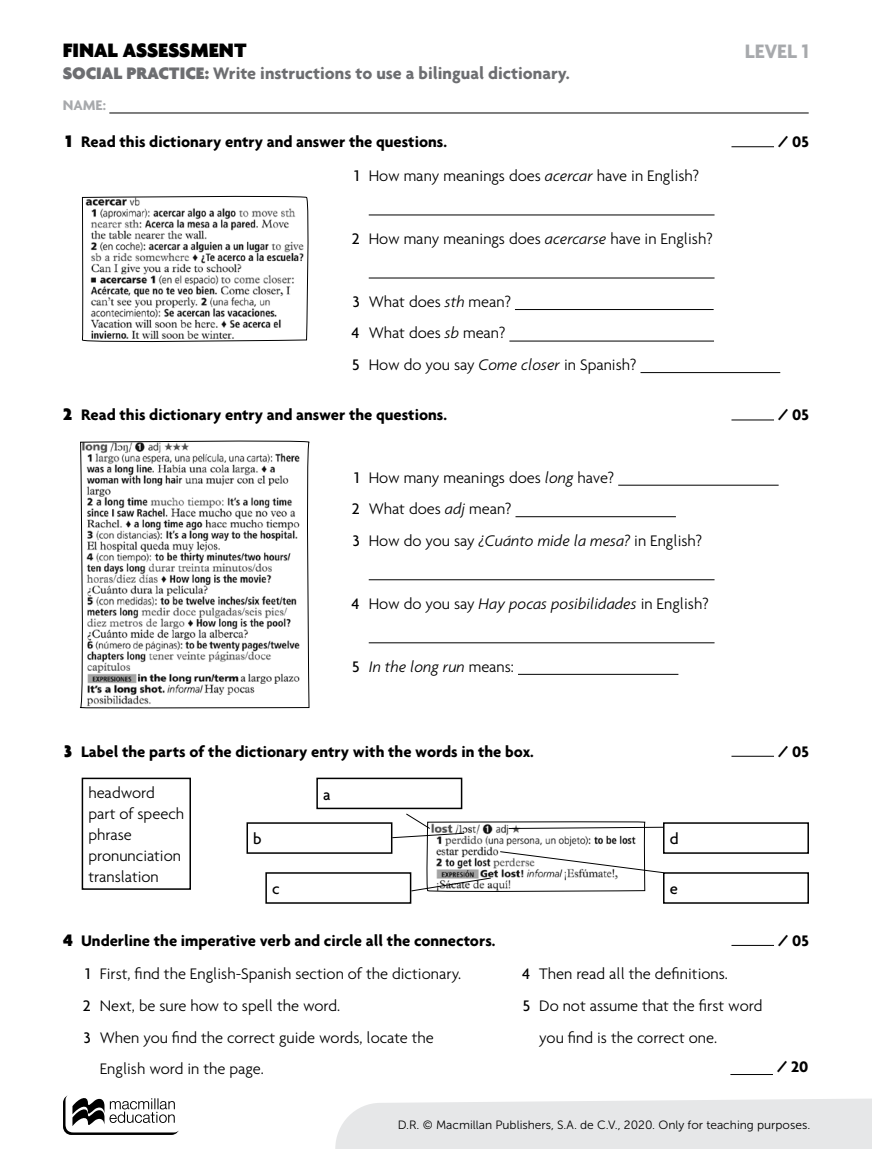
<style>
.page{position:relative;width:872px;height:1149px;background:#fff}
.page>*{position:absolute;margin:0;border:0;box-sizing:border-box;transform-origin:0 0}
.t1{font:900 21px "Agenda";color:#000}
.t2{font:700 21px "Agenda";color:#a7a9ac}
.t3{font:700 18px "Agenda";color:#6d6e71}
.t4{font:300 16.5px/31.5px "Agenda";color:#000}
.t5{font:700 16.5px "Agenda";color:#000}
.t6{font:italic 300 16.5px "Agenda";color:#000}
.t7{font:500 16.5px "Agenda";color:#000}
.t8{font:700 15px "Agenda";color:#a7a9ac}
.t9{font:12px "Museo Sans 300";color:#000}
.s1{font-weight:900}
.s2{font-weight:900;font-size:18px}
.s3{font-weight:500}
.s4{font-style:italic}
.s5{font-weight:500;font-style:normal}
.s6{font-style:normal}
</style>
<div class="page">
<svg style="left:335px;top:1098px;width:537px;height:50px;background:#e7e8e9"></svg>
<svg style="left:63px;top:1094px;width:117px;height:40px"></svg>
<div style="left:65px;top:1091px;width:117px;height:41px;background:#fff;border-radius:8px"></div>
<svg style="left:72px;top:1098px;width:103px;height:28px"></svg>
<hr style="left:109px;top:113px;width:699px;height:1px;background:#000">
<hr style="left:731px;top:146px;width:43px;height:1px;background:#000">
<hr style="left:731px;top:419px;width:43px;height:1px;background:#000">
<hr style="left:731px;top:755px;width:43px;height:1px;background:#000">
<hr style="left:731px;top:944px;width:43px;height:1px;background:#000">
<hr style="left:369px;top:214px;width:345px;height:1px;background:#000">
<hr style="left:369px;top:277px;width:345px;height:1px;background:#000">
<hr style="left:515px;top:309px;width:198px;height:1px;background:#000">
<hr style="left:509px;top:340px;width:205px;height:1px;background:#000">
<hr style="left:640px;top:372px;width:140px;height:1px;background:#000">
<hr style="left:618px;top:484px;width:160px;height:1px;background:#000">
<hr style="left:515px;top:516px;width:161px;height:1px;background:#000">
<hr style="left:369px;top:579px;width:345px;height:1px;background:#000">
<hr style="left:369px;top:642px;width:345px;height:1px;background:#000">
<hr style="left:518px;top:673px;width:160px;height:1px;background:#000">
<svg style="left:81px;top:195px;width:228px;height:147px"></svg>
<svg style="left:79px;top:440px;width:231px;height:269px"></svg>
<svg style="left:392px;top:813px;width:272px;height:80px"></svg>
<div style="left:82px;top:777px;width:109px;height:112px;border:2px solid #000"></div>
<hr style="left:730px;top:1073px;width:43px;height:1px;background:#000">
<div style="left:316px;top:777px;width:146px;height:31px;border:2px solid #000"></div>
<div style="left:246px;top:822px;width:146px;height:31px;border:2px solid #000"></div>
<div style="left:265px;top:872px;width:146px;height:31px;border:2px solid #000"></div>
<div style="left:663px;top:872px;width:146px;height:31px;border:2px solid #000"></div>
<div style="left:663px;top:822px;width:146px;height:31px;border:2px solid #000"></div>
<p class="t1" style="left:63px;top:37px;width:185px">FINAL ASSESSMENT</p>
<p class="t2" style="left:744px;top:38px;width:66px">LEVEL 1</p>
<p class="t3" style="left:63px;top:62px;width:508px"><span class="s1">SOCIAL PRACTICE:</span> Write instructions to use a bilingual dictionary.</p>
<p class="t8" style="left:63px;top:96px;width:45px">NAME:</p>
<p class="t5" style="left:66px;top:132px;width:383px"><span class="s2">1</span> Read this dictionary entry and answer the questions.</p>
<p class="t5" style="left:777px;top:132px;width:33px">/ 05</p>
<p class="t4" style="left:354px;top:159px;width:346px"><span class="s3">1</span> How many meanings does <span class="s4">acercar</span> have in English?</p>
<p class="t4" style="left:352px;top:222px;width:362px"><span class="s3">2</span> How many meanings does <span class="s4">acercarse</span> have in English?</p>
<p class="t4" style="left:351px;top:285px;width:286px"><span class="s3">3</span> What does <span class="s4">sth</span> mean?<br><span class="s3">4</span> What does <span class="s4">sb</span> mean?<br><span class="s3">5</span> How do you say <span class="s4">Come closer</span> in Spanish?</p>
<p class="t5" style="left:63px;top:405px;width:385px"><span class="s2">2</span> Read this dictionary entry and answer the questions.</p>
<p class="t5" style="left:777px;top:405px;width:33px">/ 05</p>
<p class="t4" style="left:352px;top:461px;width:352px"><span class="s3">1</span> How many meanings does <span class="s4">long</span> have?<br><span class="s3">2</span> What does <span class="s4">adj</span> mean?<br><span class="s3">3</span> How do you say <span class="s4">¿Cuánto mide la mesa?</span> in English?</p>
<p class="t4" style="left:351px;top:587px;width:359px"><span class="s3">4</span> How do you say <span class="s4">Hay pocas posibilidades</span> in English?</p>
<p class="t6" style="left:352px;top:656px;width:163px"><span class="s5">5</span> In the long run <span class="s6">means:</span></p>
<p class="t5" style="left:64px;top:741px;width:471px"><span class="s2">3</span> Label the parts of the dictionary entry with the words in the box.</p>
<p class="t5" style="left:777px;top:741px;width:33px">/ 05</p>
<p class="t4" style="left:88px;top:781px;width:97px;line-height:21px">headword part of speech phrase pronunciation translation</p>
<p class="t7" style="left:253px;top:828px;width:10px">b</p>
<p class="t7" style="left:323px;top:784px;width:9px">a</p>
<p class="t7" style="left:670px;top:828px;width:10px">d</p>
<p class="t7" style="left:272px;top:878px;width:9px">c</p>
<p class="t7" style="left:670px;top:878px;width:10px">e</p>
<p class="t5" style="left:63px;top:930px;width:434px"><span class="s2">4</span> Underline the imperative verb and circle all the connectors.</p>
<p class="t5" style="left:777px;top:930px;width:33px">/ 05</p>
<p class="t4" style="left:85px;top:957px;width:377px"><span class="s3">1</span> First, find the English-Spanish section of the dictionary.</p>
<p class="t4" style="left:83px;top:989px;width:259px"><span class="s3">2</span> Next, be sure how to spell the word.</p>
<p class="t4" style="left:84px;top:1020px;width:352px"><span class="s3">3</span> When you find the correct guide words, locate the</p>
<p class="t4" style="left:100px;top:1052px;width:166px">English word in the page.</p>
<p class="t4" style="left:522px;top:957px;width:207px"><span class="s3">4</span> Then read all the definitions.</p>
<p class="t4" style="left:523px;top:989px;width:241px"><span class="s3">5</span> Do not assume that the first word</p>
<p class="t4" style="left:539px;top:1020px;width:179px">you find is the correct one.</p>
<p class="t5" style="left:777px;top:1056px;width:33px">/ 20</p>
<p class="t9" style="left:398px;top:1117px;width:414px">D.R. © Macmillan Publishers, S.A. de C.V., 2020. Only for teaching purposes.</p>
</div>
